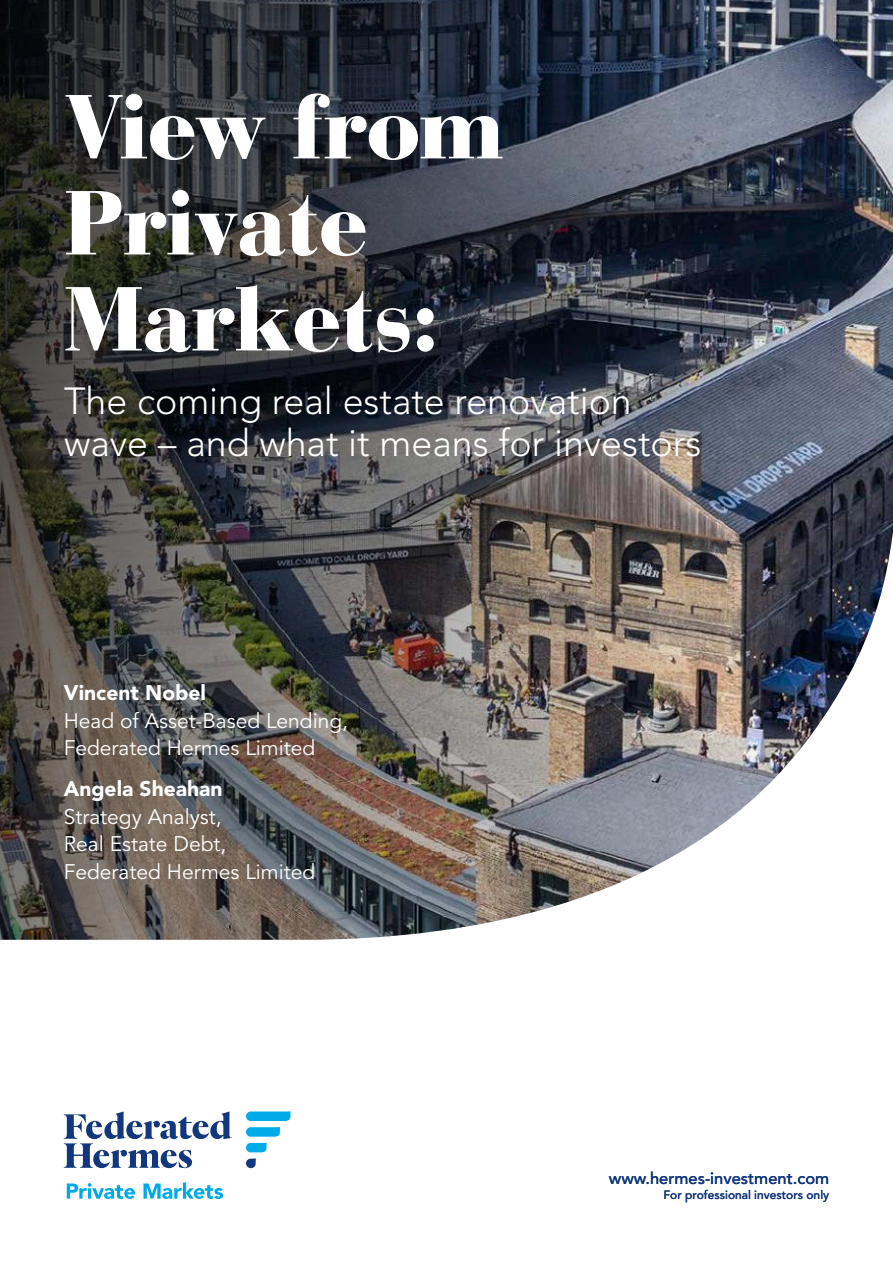
<style>
.page{position:relative;width:893px;height:1263px;background:#fff}
.page>*{position:absolute;margin:0;border:0;box-sizing:border-box;transform-origin:0 0}
.t1{font:900 90px/96px "Bauer Bodoni Std";letter-spacing:-.02em;color:#fff}
.t2{font:300 37.5px/42px "Avenir LT Std";color:#fff}
.t3{font:21px/27.8px "Avenir LT Std";color:#fff}
.t4{font:900 21px "Avenir LT Std";color:#fff}
.t5{font:500 16.5px "Avenir LT Std";color:#12377c}
.t6{font:500 12px "Avenir LT Std";color:#12377c}
</style>
<div class="page">
<svg style="left:0;top:0;width:893px;height:92px;background:#2d3441"></svg>
<img style="left:0;top:92px;width:893px;height:1107px">
<svg style="left:246px;top:1143px;width:21px;height:9px"></svg>
<svg style="left:246px;top:1127px;width:34px;height:10px"></svg>
<svg style="left:246px;top:1111px;width:45px;height:10px"></svg>
<svg style="left:246px;top:1158px;width:10px;height:10px"></svg>
<svg style="left:64px;top:1111px;width:168px;height:57px"></svg>
<svg style="left:67px;top:1183px;width:68px;height:16px"></svg>
<svg style="left:143px;top:1182px;width:80px;height:17px"></svg>
<h1 class="t1" style="left:64px;top:79px;width:441px">View from<br>Private<br>Markets:</h1>
<h2 class="t2" style="left:64px;top:380px;width:639px">The coming real estate renovation wave – and what it means for investors</h2>
<p class="t4" style="left:64px;top:680px;width:144px">Vincent Nobel</p>
<p class="t3" style="left:64px;top:707px;width:286px">Head of Asset-Based Lending,<br>Federated Hermes Limited</p>
<p class="t4" style="left:64px;top:776px;width:160px">Angela Sheahan</p>
<p class="t3" style="left:64px;top:803px;width:253px">Strategy Analyst,<br>Real Estate Debt,<br>Federated Hermes Limited</p>
<p class="t5" style="left:609px;top:1169px;width:222px">www.hermes-investment.com</p>
<p class="t6" style="left:663px;top:1188px;width:167px">For professional investors only</p>
</div>
